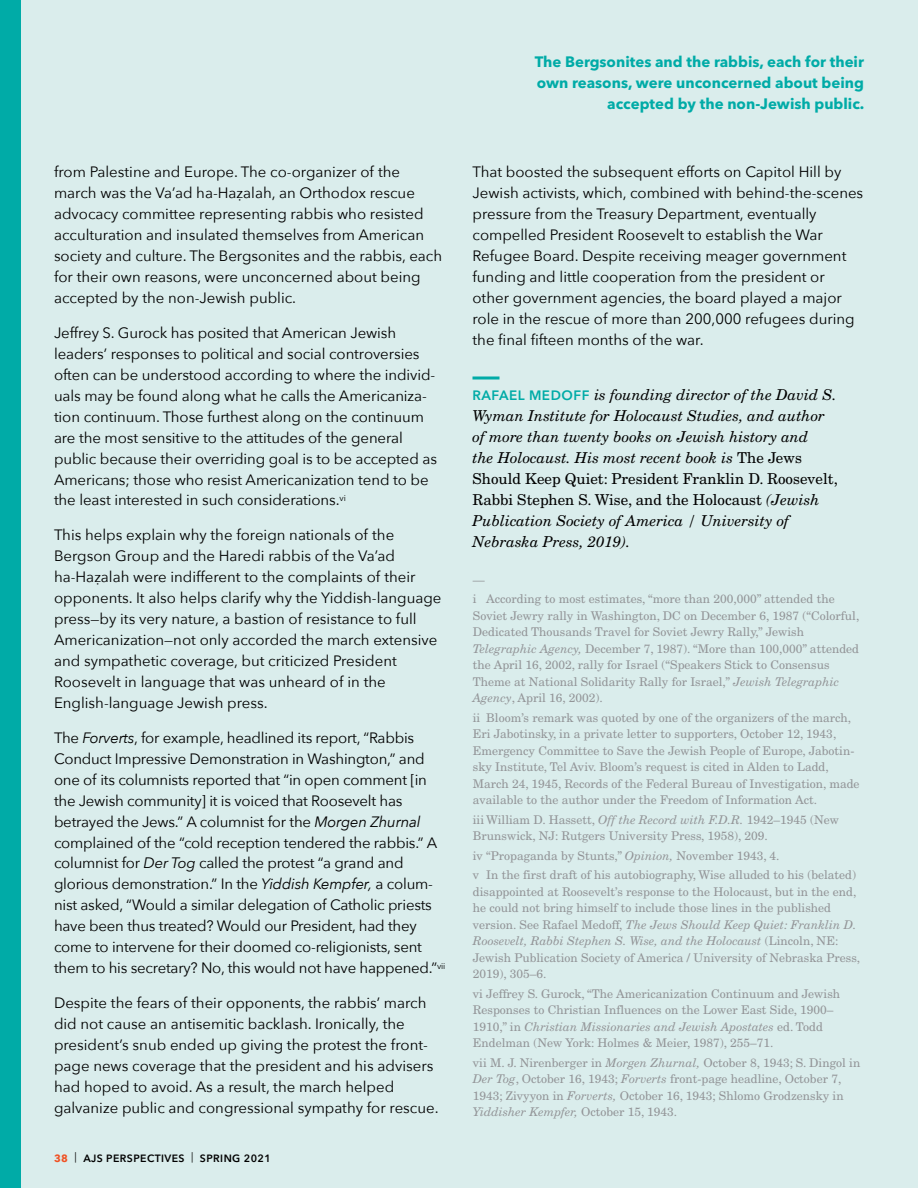
<style>
.page{position:relative;width:918px;height:1188px;background:#fff}
.page>*{position:absolute;margin:0;border:0;box-sizing:border-box;transform-origin:0 0}
.Body_Copy{font:15px/21px "Avenir Next";color:#000}
.Author_bio{font:italic 15px/21px "New Century Schlbk";color:#000}
.Call_out{font:700 15px/21px "Avenir Next LT Pro";color:#00aba7;text-align:right}
.Footnote{font:12px/16.5px "New Century Schlbk";color:#939598}
.t1{font:600 10.5px "Avenir Next LT Pro";letter-spacing:.04em;color:#000}
.s1{font-family:"Avenir Next LT Pro"}
.s2{font-style:italic}
.s3{font-family:"Avenir Next LT Pro";font-style:italic}
.s4{font-weight:700;color:#f05123}
.s5{font-weight:400}
.s6{font-family:"Avenir Next LT Pro";font-weight:600;font-style:normal;font-size:13.5px;color:#00aba7}
.s7{font-style:normal}
</style>
<div class="page">
<div style="left:20px;top:0;width:898px;height:1188px;background:#daedec"></div>
<div style="left:0;top:0;width:20px;height:1188px;background:#00aba7"></div>
<svg style="left:472px;top:376px;width:28px;height:4px"></svg>
<p class="Body_Copy" style="left:54px;top:161px;width:390px">from Palestine and Europe. The co-organizer of the march was the Va<span class="s1">’</span>ad ha-Haẓalah, an Orthodox rescue advocacy committee representing rabbis who resisted acculturation and insulated themselves from American society and culture. The Bergsonites and the rabbis, each for their own reasons, were unconcerned about being accepted by the non-Jewish public.</p>
<p class="Body_Copy" style="left:54px;top:321px;width:385px">Jeffrey S. Gurock has posited that American Jewish leaders’ responses to political and social controversies often can be understood according to where the individ&shy;uals may be found along what he calls the Americaniza&shy;tion continuum. Those furthest along on the continuum are the most sensitive to the attitudes of the general public because their overriding goal is to be accepted as Americans; those who resist Americanization tend to be the least interested in such considerations.<sup>vi</sup></p>
<p class="Body_Copy" style="left:54px;top:524px;width:389px">This helps explain why the foreign nationals of the Bergson Group and the Haredi rabbis of the Va<span class="s1">’</span>ad ha-Haẓalah were indifferent to the complaints of their opponents. It also helps clarify why the Yiddish-language press—by its very nature, a bastion of resistance to full Americanization—not only accorded the march extensive and sympathetic coverage, but criticized President Roosevelt in language that was unheard of in the English-language Jewish press.</p>
<p class="Body_Copy" style="left:54px;top:726px;width:393px">The <span class="s2">Forverts</span>, for example, headlined its report, “Rabbis Conduct Impressive Demonstration in Washington,” and one of its columnists reported that “in open comment [in the Jewish community] it is voiced that Roosevelt has betrayed the Jews.” A columnist for the <span class="s2">Morgen Zhurnal </span>complained of the “cold reception tendered the rabbis.” A columnist for <span class="s3">Der Tog</span> called the protest “a grand and glorious demonstration.” In the <span class="s2">Yiddish Kempfer,</span> a colum&shy;nist asked, “Would a similar delegation of Catholic priests have been thus treated? Would our President, had they come to intervene for their doomed co-religionists, sent them to his secretary? No, this would not have happened.”<sup>vii</sup></p>
<p class="Body_Copy" style="left:54px;top:992px;width:386px">Despite the fears of their opponents, the rabbis’ march did not cause an antisemitic backlash. Ironically, the president’s snub ended up giving the protest the front&shy;page news coverage that the president and his advisers had hoped to avoid. As a result, the march helped galvanize public and congressional sympathy for rescue.</p>
<p class="t1" style="left:54px;top:1152px;width:218px"><span class="s4">38</span> <span class="s5">|</span> AJS PERSPECTIVES <span class="s5">|</span> SPRING 2021</p>
<p class="Call_out" style="left:535px;top:51px;width:331px">The Bergsonites and the rabbis, each for their own reasons, were unconcerned about being accepted by the non-Jewish public.</p>
<p class="Body_Copy" style="left:472px;top:161px;width:392px">That boosted the subsequent efforts on Capitol Hill by Jewish activists, which, combined with behind-the-scenes pressure from the Treasury Department, eventually compelled President Roosevelt to establish the War Refugee Board. Despite receiving meager government funding and little cooperation from the president or other government agencies, the board played a major role in the rescue of more than 200,000 refugees during the final fifteen months of the war.</p>
<p class="Author_bio" style="left:472px;top:384px;width:367px"><span class="s6">RAFAEL MEDOFF</span> is founding director of the David S.<br>Wyman Institute for Holocaust Studies, and author of more than twenty books on Jewish history and<br>the Holocaust. His most recent book is <span class="s7">The Jews Should Keep Quiet: President Franklin D. Roosevelt, Rabbi Stephen S. Wise, and the Holocaust</span> (Jewish Publication Society of America / University of Nebraska Press, 2019).</p>
<p class="Footnote" style="left:473px;top:571px;width:13px">—</p>
<p class="Footnote" style="left:473px;top:591px;width:388px">i According to most estimates, “more than 200,000” attended the Soviet Jewry rally in Washington, DC on December 6, 1987 (“Colorful, Dedicated Thousands Travel for Soviet Jewry Rally,” Jewish <span class="s2">Telegraphic Agency,</span> December 7, 1987). “More than 100,000” attended the April 16, 2002, rally for Israel (“Speakers Stick to Consensus Theme at National Solidarity Rally for Israel,” <span class="s2">Jewish Telegraphic Agency</span>, April 16, 2002).</p>
<p class="Footnote" style="left:473px;top:709px;width:9px">ii</p>
<p class="Footnote" style="left:473px;top:709px;width:388px;text-indent:14px">Bloom’s remark was quoted by one of the organizers of the march, Eri Jabotinsky, in a private letter to supporters, October 12, 1943, Emergency Committee to Save the Jewish People of Europe, Jabotin&shy;sky Institute, Tel Aviv. Bloom’s request is cited in Alden to Ladd, March 24, 1945, Records of the Federal Bureau of Investigation, made available to the author under the Freedom of Information Act.</p>
<p class="Footnote" style="left:473px;top:811px;width:368px">iii William D. Hassett, <span class="s2">Off the Record with F.D.R.</span> 1942–1945 (New</p>
<p class="Footnote" style="left:473px;top:828px;width:297px">Brunswick, NJ: Rutgers University Press, 1958), 209.</p>
<p class="Footnote" style="left:473px;top:847px;width:308px">iv “Propaganda by Stunts,” <span class="s2">Opinion,</span> November 1943, 4.</p>
<p class="Footnote" style="left:473px;top:867px;width:8px">v</p>
<p class="Footnote" style="left:473px;top:867px;width:389px;text-indent:14px">In the first draft of his autobiography, Wise alluded to his (belated) disappointed at Roosevelt’s response to the Holocaust, but in the end, he could not bring himself to include those lines in the published version. See Rafael Medoff, <span class="s2">The Jews Should Keep Quiet: Franklin D.<br>Roosevelt, Rabbi Stephen S. Wise, and the Holocaust</span> (Lincoln, NE:<br>Jewish Publication Society of America / University of Nebraska Press, 2019), 305–6.</p>
<p class="Footnote" style="left:473px;top:985px;width:369px">vi Jeffrey S. Gurock, “The Americanization Continuum and Jewish</p>
<p class="Footnote" style="left:473px;top:1002px;width:362px">Responses to Christian Influences on the Lower East Side, 1900–<br>1910,” in <span class="s2">Christian Missionaries and Jewish Apostates</span> ed. Todd<br>Endelman (New York: Holmes &amp; Meier, 1987), 255–71.</p>
<p class="Footnote" style="left:473px;top:1054px;width:389px">vii M. J. Nirenberger in <span class="s2">Morgen Zhurnal,</span> October 8, 1943; S. Dingol in <span class="s2">Der Tog</span>, October 16, 1943; <span class="s2">Forverts</span> front-page headline, October 7, 1943; Zivyyon in <span class="s2">Forverts,</span> October 16, 1943; Shlomo Grodzensky in <span class="s2">Yiddisher Kempfer,</span> October 15, 1943.</p>
</div>
